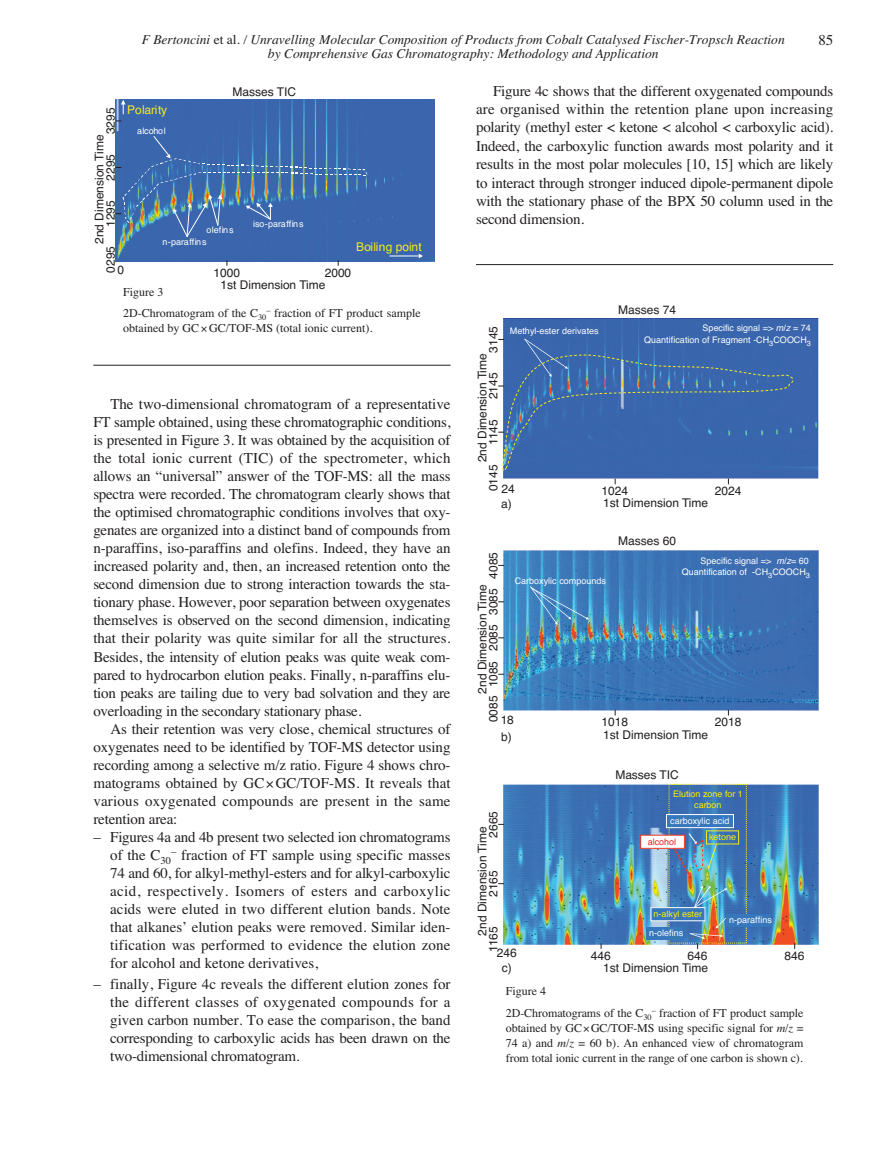
<style>
.page{position:relative;width:893px;height:1149px;background:#fff}
.page>*{position:absolute;margin:0;border:0;box-sizing:border-box;transform-origin:0 0}
.t1{font:15px/18px "Times";letter-spacing:-.015em;color:#231f20;text-align:justify}
.t2{font:italic 13.5px/14.2px "Times";color:#231f20;text-align:center}
.t3{font:12px/21.5px "Times";letter-spacing:-.005em;color:#231f20}
.t4{font:12px "Helvetica";color:#231f20}
.t5{font:12px "Helvetica";letter-spacing:.01em;color:#f4ed1d}
.t6{font:9px/11.2px "Helvetica";color:#fff;text-align:right}
.t7{font:9px/10.9px "Helvetica";color:#fff101;text-align:center}
.t8{font:9px "Helvetica";color:#ee1d23}
.s1{font-style:normal}
.s2{font-style:italic}
</style>
<div class="page">
<div style="left:116px;top:100px;width:318px;height:161px;background:#3b65ad"></div>
<svg style="left:390px;top:253px;width:33px;height:5px"></svg>
<svg style="left:121px;top:100px;width:5px;height:14px"></svg>
<svg style="left:116px;top:136px;width:251px;height:101px;background:#4571ac"></svg>
<hr style="left:93px;top:365px;width:358px;height:1px;background:#231f20">
<img style="left:504px;top:318px;width:315px;height:626px">
<svg style="left:530px;top:586px;width:59px;height:38px;background:#4a8dc2"></svg>
<div style="left:641px;top:835px;width:43px;height:13px;background:#fff"></div>
<div style="left:640px;top:834px;width:45px;height:14px;border:1px solid #ef3822"></div>
<div style="left:651px;top:907px;width:54px;height:13px;background:#3777bc"></div>
<div style="left:650px;top:906px;width:55px;height:14px;border:1px solid #fff"></div>
<svg style="left:674px;top:833px;width:43px;height:41px;background:#699fbd"></svg>
<svg style="left:694px;top:885px;width:33px;height:22px"></svg>
<div style="left:646px;top:927px;width:37px;height:12px;background:#3777bc"></div>
<div style="left:726px;top:914px;width:44px;height:12px;background:#3777bc"></div>
<div style="left:666px;top:814px;width:67px;height:13px;background:#3777bc"></div>
<div style="left:666px;top:813px;width:68px;height:14px;border:1px solid #fff"></div>
<svg style="left:498px;top:338px;width:299px;height:135px;background:#406bad"></svg>
<svg style="left:690px;top:917px;width:36px;height:31px"></svg>
<hr style="left:476px;top:264px;width:357px;height:1px;background:#231f20">
<p class="t2" style="left:142px;top:33px;width:644px">F Bertoncini <span class="s1">et al.</span> / Unravelling Molecular Composition of Products from Cobalt Catalysed Fischer-Tropsch Reaction by Comprehensive Gas Chromatography: Methodology and Application</p>
<p class="t1" style="left:818px;top:32px;width:16px">85</p>
<p class="t4" style="left:233px;top:87px;width:65px">Masses TIC</p>
<p class="t5" style="left:127px;top:105px;width:42px">Polarity</p>
<p class="t4" style="left:106px;top:134px;width:28px;rotate:-90deg">3295</p>
<p class="t4" style="left:106px;top:181px;width:28px;rotate:-90deg">2295</p>
<p class="t4" style="left:106px;top:227px;width:28px;rotate:-90deg">1295</p>
<p class="t4" style="left:106px;top:272px;width:28px;rotate:-90deg">0295</p>
<p class="t6" style="left:137px;top:126px;width:30px">alcohol</p>
<p class="t4" style="left:95px;top:244px;width:110px;rotate:-90deg">2nd Dimension Time</p>
<p class="t6" style="left:253px;top:219px;width:52px">iso-paraffins</p>
<p class="t6" style="left:207px;top:225px;width:28px">olefins</p>
<p class="t6" style="left:163px;top:237px;width:45px">n-paraffins</p>
<p class="t5" style="left:356px;top:242px;width:67px">Boiling point</p>
<p class="t4" style="left:118px;top:265px;width:8px">0</p>
<p class="t4" style="left:213px;top:268px;width:28px">1000</p>
<p class="t4" style="left:325px;top:268px;width:28px">2000</p>
<p class="t1" style="left:476px;top:83px;width:359px;line-height:18.5px;text-indent:17px">Figure 4c shows that the different oxygenated compounds are organised within the retention plane upon increasing polarity (methyl ester &lt; ketone &lt; alcohol &lt; carboxylic acid).<br>Indeed, the carboxylic function awards most polarity and it results in the most polar molecules [10, 15] which are likely to interact through stronger induced dipole-permanent dipole with the stationary phase of the BPX 50 column used in the second dimension.</p>
<p class="t4" style="left:221px;top:280px;width:106px">1st Dimension Time</p>
<p class="t3" style="left:123px;top:282px;width:299px">Figure 3<br>2D-Chromatogram of the C<sub>30</sub><sup>–</sup> fraction of FT product sample</p>
<p class="t3" style="left:123px;top:318px;width:251px">obtained by GC GC/TOF-MS (total ionic current).</p>
<p class="t6" style="left:510px;top:326px;width:90px">Methyl-ester derivates</p>
<p class="t6" style="left:703px;top:323px;width:110px">Specific signal =&gt; <span class="s2">m</span>/<span class="s2">z</span> = 74</p>
<p class="t4" style="left:618px;top:305px;width:59px">Masses 74</p>
<p class="t4" style="left:489px;top:352px;width:28px;rotate:-90deg">3145</p>
<p class="t4" style="left:489px;top:399px;width:28px;rotate:-90deg">2145</p>
<p class="t4" style="left:489px;top:445px;width:27px;rotate:-90deg">1145</p>
<p class="t4" style="left:489px;top:491px;width:28px;rotate:-90deg">0145</p>
<p class="t6" style="left:644px;top:334px;width:168px">Quantification of Fragment -CH<sub>3</sub>COOCH<sub>3</sub></p>
<p class="t4" style="left:478px;top:462px;width:110px;rotate:-90deg">2nd Dimension Time</p>
<p class="t1" style="left:93px;top:396px;width:359px;text-indent:17px">The two-dimensional chromatogram of a representative FT sample obtained, using these chromatographic conditions, is presented in Figure 3. It was obtained by the acquisition of the total ionic current (TIC) of the spectrometer, which allows an “universal” answer of the TOF-MS: all the mass spectra were recorded. The chromatogram clearly shows that the optimised chromatographic conditions involves that oxy&shy;genates are organized into a distinct band of compounds from n-paraffins, iso-paraffins and olefins. Indeed, they have an increased polarity and, then, an increased retention onto the second dimension due to strong interaction towards the sta&shy;tionary phase. However, poor separation between oxygenates themselves is observed on the second dimension, indicating that their polarity was quite similar for all the structures.<br>Besides, the intensity of elution peaks was quite weak com&shy;pared to hydrocarbon elution peaks. Finally, n-paraffins elu&shy;tion peaks are tailing due to very bad solvation and they are overloading in the secondary stationary phase.</p>
<p class="t1" style="left:93px;top:721px;width:359px;text-indent:17px">As their retention was very close, chemical structures of oxygenates need to be identified by TOF-MS detector using recording among a selective m/z ratio. Figure 4 shows chro&shy;matograms obtained by GC GC/TOF-MS. It reveals that various oxygenated compounds are present in the same retention area:</p>
<p class="t1" style="left:110px;top:829px;width:342px;text-indent:-17px">– Figures 4a and 4b present two selected ion chromatograms of the C<sub>30</sub><sup>–</sup> fraction of FT sample using specific masses 74 and 60, for alkyl-methyl-esters and for alkyl-carboxylic acid, respectively. Isomers of esters and carboxylic acids were eluted in two different elution bands. Note that alkanes’ elution peaks were removed. Similar iden&shy;tification was performed to evidence the elution zone for alcohol and ketone derivatives,</p>
<p class="t1" style="left:110px;top:975px;width:342px;text-indent:-17px">– finally, Figure 4c reveals the different elution zones for the different classes of oxygenated compounds for a given carbon number. To ease the comparison, the band corresponding to carboxylic acids has been drawn on the two-dimensional chromatogram.</p>
<p class="t4" style="left:501px;top:484px;width:15px">24</p>
<p class="t4" style="left:602px;top:486px;width:28px">1024</p>
<p class="t4" style="left:715px;top:486px;width:28px">2024</p>
<p class="t4" style="left:603px;top:498px;width:106px">1st Dimension Time</p>
<p class="t4" style="left:501px;top:499px;width:12px">a)</p>
<p class="t4" style="left:618px;top:536px;width:59px">Masses 60</p>
<p class="t4" style="left:489px;top:578px;width:28px;rotate:-90deg">4085</p>
<p class="t4" style="left:489px;top:651px;width:64px;rotate:-90deg">2085 3085</p>
<p class="t4" style="left:489px;top:687px;width:28px;rotate:-90deg">1085</p>
<p class="t4" style="left:489px;top:722px;width:28px;rotate:-90deg">0085</p>
<p class="t6" style="left:682px;top:555px;width:130px">Specific signal =&gt; <span class="s2">m</span>/<span class="s2">z</span>= 60<br>Quantification of -CH<sub>3</sub>COOCH<sub>3</sub></p>
<p class="t6" style="left:515px;top:576px;width:93px">Carboxylic compounds</p>
<p class="t4" style="left:478px;top:693px;width:110px;rotate:-90deg">2nd Dimension Time</p>
<p class="t4" style="left:501px;top:715px;width:15px">18</p>
<p class="t4" style="left:602px;top:717px;width:28px">1018</p>
<p class="t4" style="left:715px;top:717px;width:28px">2018</p>
<p class="t4" style="left:603px;top:729px;width:106px">1st Dimension Time</p>
<p class="t4" style="left:501px;top:732px;width:12px">b)</p>
<p class="t4" style="left:615px;top:770px;width:65px">Masses TIC</p>
<p class="t7" style="left:673px;top:788px;width:71px">Elution zone for 1 carbon</p>
<p class="t8" style="left:648px;top:838px;width:30px">alcohol</p>
<p class="t4" style="left:489px;top:837px;width:28px;rotate:-90deg">2665</p>
<p class="t4" style="left:489px;top:896px;width:28px;rotate:-90deg">2165</p>
<p class="t4" style="left:489px;top:951px;width:27px;rotate:-90deg">1165</p>
<p class="t6" style="left:670px;top:815px;width:61px">carboxylic acid</p>
<p class="t4" style="left:478px;top:935px;width:110px;rotate:-90deg">2nd Dimension Time</p>
<p class="t7" style="left:709px;top:832px;width:28px">ketone</p>
<p class="t7" style="left:654px;top:908px;width:50px">n-alkyl ester</p>
<p class="t6" style="left:729px;top:915px;width:44px">n-paraffins</p>
<p class="t6" style="left:649px;top:928px;width:36px">n-olefins</p>
<p class="t4" style="left:497px;top:948px;width:21px">246</p>
<p class="t4" style="left:591px;top:950px;width:21px">446</p>
<p class="t4" style="left:687px;top:950px;width:21px">646</p>
<p class="t4" style="left:784px;top:950px;width:21px">846</p>
<p class="t4" style="left:603px;top:963px;width:106px">1st Dimension Time</p>
<p class="t4" style="left:502px;top:963px;width:11px">c)</p>
<p class="t3" style="left:506px;top:981px;width:299px">Figure 4<br>2D-Chromatograms of the C<sub>30</sub><sup>–</sup> fraction of FT product sample</p>
<p class="t3" style="left:506px;top:1020px;width:299px;line-height:15px;text-align:justify">obtained by GC GC/TOF-MS using specific signal for <span class="s2">m</span>/<span class="s2">z</span> = 74 a) and <span class="s2">m</span>/<span class="s2">z</span> = 60 b). An enhanced view of chromatogram from total ionic current in the range of one carbon is shown c).</p>
</div>
